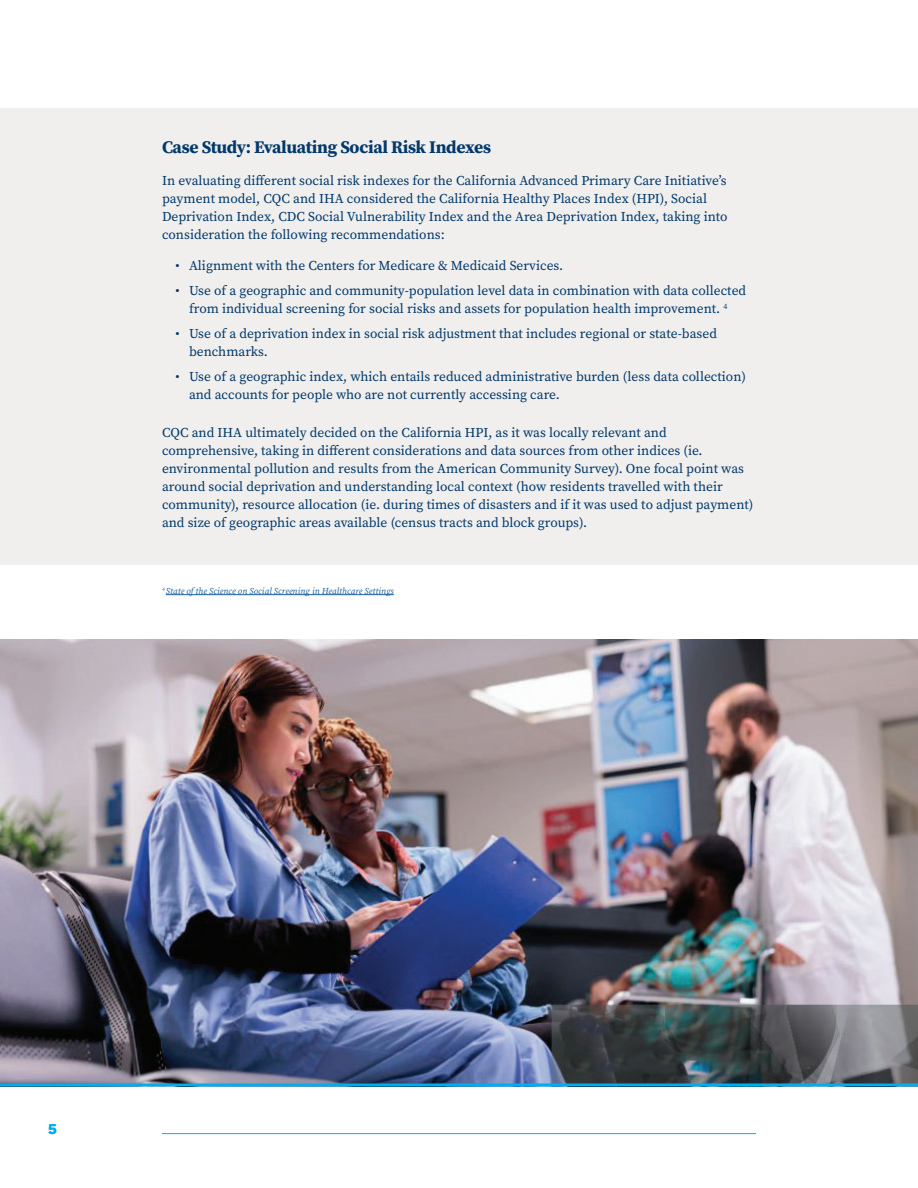
<style>
.page{position:relative;width:918px;height:1188px;background:#fff}
.page>*{position:absolute;margin:0;border:0;box-sizing:border-box;transform-origin:0 0}
.t1{font:700 17.7px "Source Serif Pro";letter-spacing:-.02em;color:#01386b}
.t2{font:700 15px "Work Sans";color:#00aeef}
.t3{font:13.5px/18px "Source Serif Pro";color:#01386b}
.t4{font:italic 9px "Source Serif Pro";color:#175d9e}
</style>
<div class="page">
<div style="left:0;top:108px;width:918px;height:457px;background:#f0efed"></div>
<hr style="left:166px;top:594px;width:228px;height:1px;background:#175d9e">
<img style="left:0;top:639px;width:918px;height:444px">
<hr style="left:162px;top:1133px;width:594px;height:1px;background:#00aeef">
<hr style="left:0;top:1083px;width:918px;height:3px;background:#00aeef">
<h1 class="t1" style="left:162px;top:135px;width:331px">Case Study: Evaluating Social Risk Indexes</h1>
<p class="t3" style="left:162px;top:171px;width:567px">In evaluating different social risk indexes for the California Advanced Primary Care Initiative’s payment model, CQC and IHA considered the California Healthy Places Index (HPI), Social Deprivation Index, CDC Social Vulnerability Index and the Area Deprivation Index, taking into consideration the following recommendations:</p>
<p class="t3" style="left:176px;top:257px;width:389px">• Alignment with the Centers for Medicare &amp; Medicaid Services.</p>
<p class="t3" style="left:176px;top:282px;width:572px;text-align:center">• Use of a geographic and community-population level data in combination with data collected from individual screening for social risks and assets for population health improvement. <sup>4</sup> <sup>3</sup></p>
<p class="t3" style="left:189px;top:324px;width:530px;text-indent:-14px">• Use of a deprivation index in social risk adjustment that includes regional or state-based benchmarks.</p>
<p class="t3" style="left:189px;top:367px;width:558px;text-indent:-14px">• Use of a geographic index, which entails reduced administrative burden (less data collection) and accounts for people who are not currently accessing care.</p>
<p class="t3" style="left:162px;top:423px;width:593px">CQC and IHA ultimately decided on the California HPI, as it was locally relevant and comprehensive, taking in different considerations and data sources from other indices (ie. environmental pollution and results from the American Community Survey). One focal point was around social deprivation and understanding local context (how residents travelled with their community), resource allocation (ie. during times of disasters and if it was used to adjust payment) and size of geographic areas available (census tracts and block groups).</p>
<p class="t4" style="left:162px;top:585px;width:233px"><sup>4</sup> State of the Science on Social Screening in Healthcare Settings</p>
<p class="t2" style="left:48px;top:1120px;width:10px">5</p>
</div>
